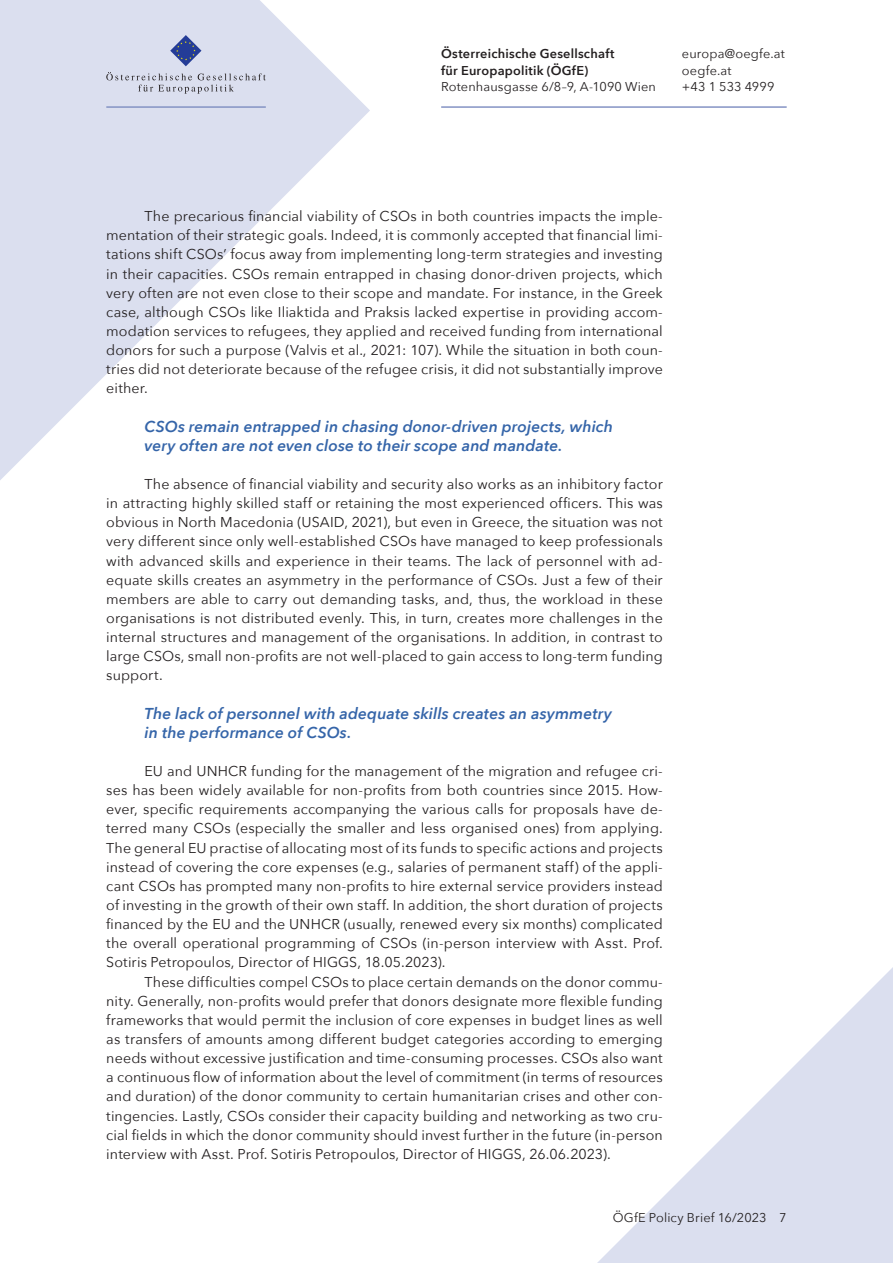
<style>
.page{position:relative;width:893px;height:1263px;background:#fff}
.page>*{position:absolute;margin:0;border:0;box-sizing:border-box;transform-origin:0 0}
.Zitat{font:italic 600 15.75px/19.2px "Avenir Next";letter-spacing:.005em;color:#3565a9}
.p_einzug{font:14.25px/19.2px "Avenir Next";letter-spacing:.005em;color:#231f20;text-align:justify}
.p{font:12.75px "Avenir Next";letter-spacing:.015em;color:#231f20}
.p-2{font:600 12.75px/16.5px "Avenir Next";letter-spacing:.02em;color:#231f20}
.p_Pagina{font:12.75px "Avenir Next";letter-spacing:.01em;color:#231f20}
</style>
<div class="page">
<svg style="left:0;top:0;width:370px;height:480px;fill:#dbdfef"></svg>
<svg style="left:597px;top:967px;width:296px;height:296px"></svg>
<hr style="left:441px;top:106px;width:346px;height:2px;background:#8493c4">
<hr style="left:106px;top:106px;width:160px;height:2px;background:#8493c4">
<svg style="left:170px;top:35px;width:31px;height:31px"></svg>
<svg style="left:106px;top:72px;width:160px;height:22px;background:#c9cddb"></svg>
<p class="p-2" style="left:441px;top:45px;width:175px">Österreichische Gesellschaft für Europapolitik (ÖGfE)</p>
<p class="p" style="left:441px;top:76px;width:216px">Rotenhausgasse 6/8–9, A-1090 Wien</p>
<p class="p" style="left:682px;top:43px;width:104px">europa@oegfe.at</p>
<p class="p" style="left:682px;top:60px;width:51px">oegfe.at</p>
<p class="p" style="left:682px;top:76px;width:94px">+43 1 533 4999</p>
<p class="p_einzug" style="left:106px;top:206px;width:558px;text-indent:38px">The precarious financial viability of CSOs in both countries impacts the imple&shy;mentation of their strategic goals. Indeed, it is commonly accepted that financial limi&shy;tations shift CSOs’ focus away from implementing long-term strategies and investing in their capacities. CSOs remain entrapped in chasing donor-driven projects, which very often are not even close to their scope and mandate. For instance, in the Greek case, although CSOs like Iliaktida and Praksis lacked expertise in providing accom&shy;modation services to refugees, they applied and received funding from international donors for such a purpose (Valvis et al., 2021: 107). While the situation in both coun&shy;tries did not deteriorate because of the refugee crisis, it did not substantially improve either.</p>
<p class="Zitat" style="left:145px;top:416px;width:470px">CSOs remain entrapped in chasing donor-driven projects, which very often are not even close to their scope and mandate.</p>
<p class="p_einzug" style="left:106px;top:474px;width:558px;text-indent:38px">The absence of financial viability and security also works as an inhibitory factor in attracting highly skilled staff or retaining the most experienced officers. This was obvious in North Macedonia (USAID, 2021), but even in Greece, the situation was not very different since only well-established CSOs have managed to keep professionals with advanced skills and experience in their teams. The lack of personnel with ad&shy;equate skills creates an asymmetry in the performance of CSOs. Just a few of their members are able to carry out demanding tasks, and, thus, the workload in these organisations is not distributed evenly. This, in turn, creates more challenges in the internal structures and management of the organisations. In addition, in contrast to large CSOs, small non-profits are not well-placed to gain access to long-term funding support.</p>
<p class="Zitat" style="left:145px;top:703px;width:469px">The lack of personnel with adequate skills creates an asymmetry in the performance of CSOs.</p>
<p class="p_einzug" style="left:106px;top:761px;width:558px;text-indent:38px">EU and UNHCR funding for the management of the migration and refugee cri&shy;ses has been widely available for non-profits from both countries since 2015. How&shy;ever, specific requirements accompanying the various calls for proposals have de&shy;terred many CSOs (especially the smaller and less organised ones) from applying.<br>The general EU practise of allocating most of its funds to specific actions and projects instead of covering the core expenses (e.g., salaries of permanent staff) of the appli&shy;cant CSOs has prompted many non-profits to hire external service providers instead of investing in the growth of their own staff. In addition, the short duration of projects financed by the EU and the UNHCR (usually, renewed every six months) complicated the overall operational programming of CSOs (in-person interview with Asst. Prof.<br>Sotiris Petropoulos, Director of HIGGS, 18.05.2023).</p>
<p class="p_einzug" style="left:106px;top:971px;width:558px;text-indent:38px">These difficulties compel CSOs to place certain demands on the donor commu&shy;nity. Generally, non-profits would prefer that donors designate more flexible funding frameworks that would permit the inclusion of core expenses in budget lines as well as transfers of amounts among different budget categories according to emerging needs without excessive justification and time-consuming processes. CSOs also want a continuous flow of information about the level of commitment (in terms of resources and duration) of the donor community to certain humanitarian crises and other con&shy;tingencies. Lastly, CSOs consider their capacity building and networking as two cru&shy;cial fields in which the donor community should invest further in the future (in-person interview with Asst. Prof. Sotiris Petropoulos, Director of HIGGS, 26.06.2023).</p>
<p class="p_Pagina" style="left:613px;top:1206px;width:175px">ÖGfE Policy Brief 16/2023 7</p>
</div>
